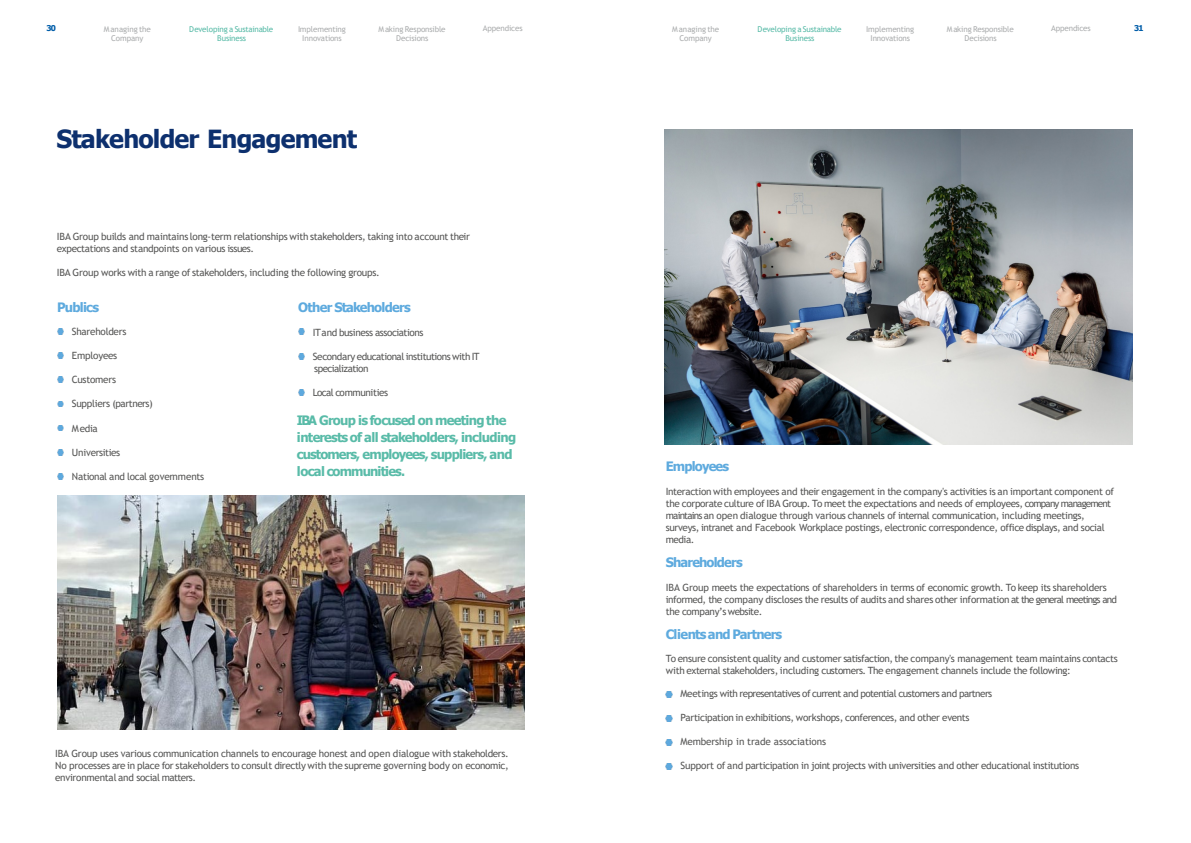
<style>
.page{position:relative;width:1191px;height:843px;background:#fff}
.page>*{position:absolute;margin:0;border:0;box-sizing:border-box;transform-origin:0 0}
.t1{font:700 25px "Tahoma";letter-spacing:-.035em;color:#0d306e}
.t2{font:700 13px/17px "Tahoma";letter-spacing:-.055em;color:#59bba8}
.t3{font:700 13px "Tahoma";letter-spacing:-.06em;color:#5eaade}
.t4{font:10px/12px "Trebuchet MS";letter-spacing:-.03em;color:#575756}
.t5{font:10px "Trebuchet MS";letter-spacing:-.055em;color:#575756}
.t6{font:10px "Trebuchet MS";letter-spacing:-.01em;color:#575756}
.t7{font:8px/9px "Trebuchet MS";letter-spacing:-.015em;color:#acaeaf;text-align:center}
.t8{font:8px/9px "Trebuchet MS";letter-spacing:-.02em;color:#59bba8;text-align:center}
.t9{font:700 8px "Tahoma";color:#005da9}
</style>
<div class="page">
<img style="left:665px;top:129px;width:468px;height:315px">
<svg style="left:298px;top:328px;width:7px;height:6px"></svg>
<svg style="left:298px;top:354px;width:7px;height:5px"></svg>
<svg style="left:298px;top:389px;width:7px;height:6px"></svg>
<svg style="left:57px;top:328px;width:6px;height:6px"></svg>
<svg style="left:57px;top:352px;width:6px;height:6px"></svg>
<svg style="left:57px;top:377px;width:6px;height:5px"></svg>
<svg style="left:57px;top:401px;width:6px;height:5px"></svg>
<svg style="left:57px;top:425px;width:6px;height:5px"></svg>
<svg style="left:57px;top:449px;width:6px;height:6px"></svg>
<svg style="left:57px;top:473px;width:6px;height:6px"></svg>
<svg style="left:666px;top:691px;width:6px;height:5px"></svg>
<svg style="left:666px;top:715px;width:6px;height:5px"></svg>
<svg style="left:666px;top:739px;width:6px;height:5px"></svg>
<svg style="left:666px;top:763px;width:6px;height:5px"></svg>
<img style="left:57px;top:495px;width:468px;height:234px">
<p class="t9" style="left:46px;top:23px;width:11px">30</p>
<p class="t7" style="left:104px;top:24px;width:48px">Managing the</p>
<p class="t7" style="left:1051px;top:24px;width:41px">Appendices</p>
<p class="t7" style="left:111px;top:33px;width:34px">Company</p>
<p class="t8" style="left:189px;top:24px;width:86px">Developing a Sustainable<br>Business</p>
<p class="t7" style="left:298px;top:24px;width:49px">Implementing<br>Innovations</p>
<p class="t7" style="left:379px;top:24px;width:69px">Making Responsible<br>Decisions</p>
<p class="t7" style="left:483px;top:24px;width:41px">Appendices</p>
<p class="t7" style="left:672px;top:24px;width:48px">Managing the</p>
<p class="t9" style="left:1134px;top:23px;width:11px">31</p>
<p class="t7" style="left:680px;top:33px;width:34px">Company</p>
<p class="t8" style="left:757px;top:24px;width:86px">Developing a Sustainable<br>Business</p>
<p class="t7" style="left:866px;top:24px;width:49px">Implementing<br>Innovations</p>
<p class="t7" style="left:947px;top:24px;width:69px">Making Responsible<br>Decisions</p>
<h1 class="t1" style="left:57px;top:121px;width:302px">Stakeholder Engagement</h1>
<p class="t4" style="left:57px;top:230px;width:415px">IBA Group builds and maintains long-term relationships with stakeholders, taking into account their expectations and standpoints on various issues.</p>
<p class="t4" style="left:57px;top:266px;width:325px">IBA Group works with a range of stakeholders, including the following groups.</p>
<p class="t3" style="left:57px;top:298px;width:44px">Publics</p>
<p class="t3" style="left:298px;top:298px;width:114px">Other Stakeholders</p>
<p class="t4" style="left:72px;top:325px;width:56px">Shareholders</p>
<p class="t4" style="left:72px;top:349px;width:47px">Employees</p>
<p class="t4" style="left:72px;top:373px;width:46px">Customers</p>
<p class="t4" style="left:72px;top:397px;width:83px">Suppliers (partners)</p>
<p class="t4" style="left:72px;top:422px;width:27px">Media</p>
<p class="t4" style="left:72px;top:446px;width:50px">Universities</p>
<p class="t4" style="left:72px;top:470px;width:134px">National and local governments</p>
<p class="t4" style="left:313px;top:326px;width:112px">ITand business associations</p>
<p class="t4" style="left:313px;top:350px;width:168px">Secondary educational institutions with IT specialization</p>
<p class="t4" style="left:313px;top:386px;width:77px">Local communities</p>
<p class="t2" style="left:297px;top:412px;width:221px">IBA Group is focused on meeting the interests of all stakeholders, including customers, employees, suppliers, and local communities.</p>
<p class="t4" style="left:55px;top:746px;width:455px;text-align:justify">IBA Group uses various communication channels to encourage honest and open dialogue with stakeholders.<br>No processes are in place for stakeholders to consult directly with the supreme governing body on economic, environmental and social matters.</p>
<p class="t3" style="left:666px;top:457px;width:65px">Employees</p>
<p class="t4" style="left:666px;top:485px;width:450px">Interaction with employees and their engagement in the company's activities is an important component of the corporate culture of IBA Group. To meet the expectations and needs of employees, company management maintains an open dialogue through various channels of internal communication, including meetings, surveys, intranet and Facebook Workplace postings, electronic correspondence, office displays, and social media.</p>
<p class="t3" style="left:666px;top:553px;width:78px">Shareholders</p>
<p class="t4" style="left:666px;top:580px;width:453px">IBA Group meets the expectations of shareholders in terms of economic growth. To keep its shareholders informed, the company discloses the results of audits and shares other information at the general meetings and the company’s website.</p>
<p class="t3" style="left:666px;top:624px;width:118px">Clients and Partners</p>
<p class="t4" style="left:666px;top:652px;width:453px">To ensure consistent quality and customer satisfaction, the company's management team maintains contacts with external stakeholders, including customers. The engagement channels include the following:</p>
<p class="t5" style="left:680px;top:686px;width:313px">Meetings with representatives of current and potential customers and partners</p>
<p class="t4" style="left:680px;top:710px;width:291px">Participation in exhibitions, workshops, conferences, and other events</p>
<p class="t6" style="left:680px;top:734px;width:147px">Membership in trade associations</p>
<p class="t4" style="left:680px;top:758px;width:400px">Support of and participation in joint projects with universities and other educational institutions</p>
</div>
